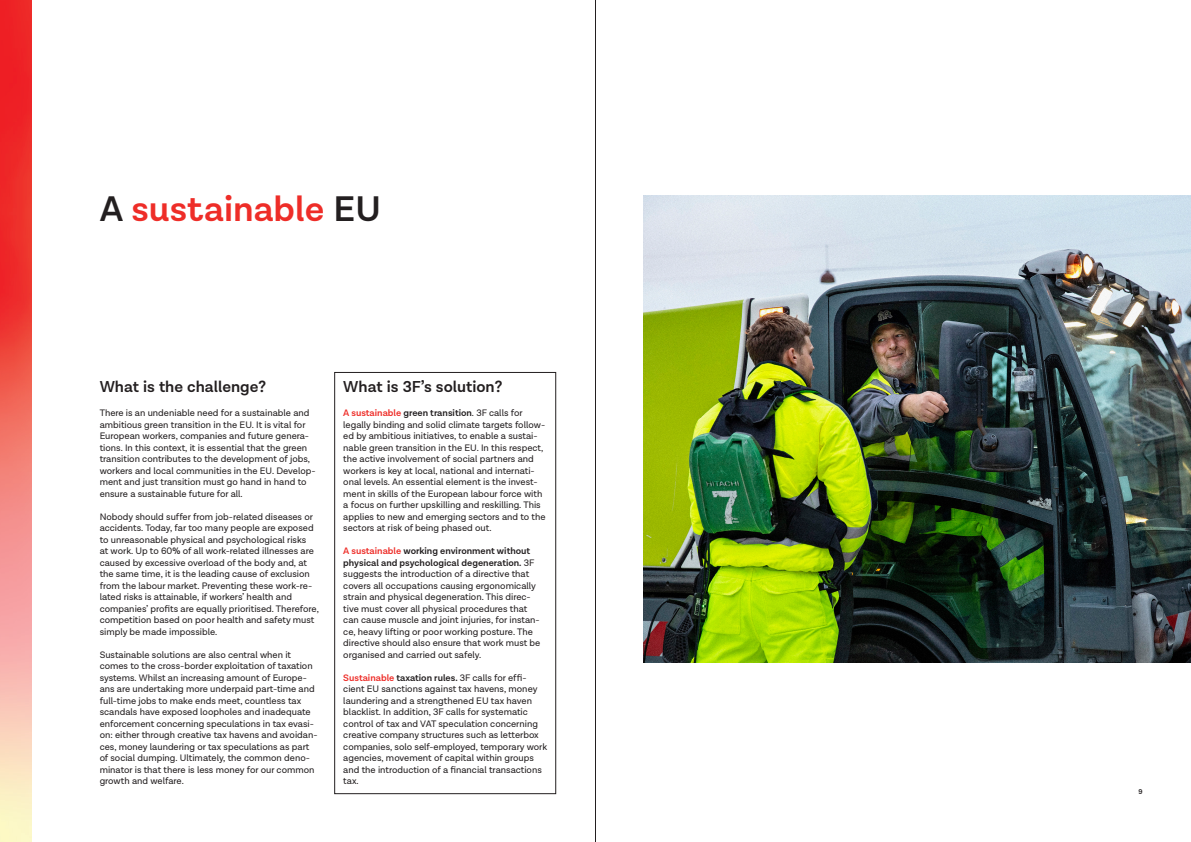
<style>
.page{position:relative;width:1191px;height:842px;background:#fff}
.page>*{position:absolute;margin:0;border:0;box-sizing:border-box;transform-origin:0 0}
.Overskrift_1___H1{font:600 36px "Lota Grotesque Alt 1";color:#ee2d28}
.Overskrift_4___H4{font:600 16px "Lota Grotesque";color:#231f20}
.Brødtekst___P{font:9.5px/11.5px "Lota Grotesque";color:#231f20}
.t1{font:600 7px "Lota Grotesque";color:#231f20}
.s1{color:#231f20}
.s2{font-weight:600;color:#ee2d28}
.s3{font-weight:600}
</style>
<div class="page">
<div style="left:334px;top:372px;width:222px;height:422px;border:1px solid #231f20"></div>
<img style="left:0;top:0;width:31px;height:842px">
<hr style="left:595px;top:0;width:1px;height:842px;background:#231f20">
<img style="left:644px;top:195px;width:547px;height:467px">
<h1 class="Overskrift_1___H1" style="left:100px;top:188px;width:283px"><span class="s1">A</span> sustainable <span class="s1">EU</span></h1>
<h4 class="Overskrift_4___H4" style="left:100px;top:378px;width:168px">What is the challenge?</h4>
<p class="Brødtekst___P" style="left:100px;top:407px;width:217px">There is an undeniable need for a sustainable and ambitious green transition in the EU. It is vital for European workers, companies and future genera&shy;tions. In this context, it is essential that the green transition contributes to the development of jobs, workers and local communities in the EU. Develop&shy;ment and just transition must go hand in hand to ensure a sustainable future for all.</p>
<p class="Brødtekst___P" style="left:100px;top:511px;width:221px">Nobody should suffer from job-related diseases or accidents. Today, far too many people are exposed to unreasonable physical and psychological risks<br>at work. Up to 60% of all work-related illnesses are caused by excessive overload of the body and, at the same time, it is the leading cause of exclusion from the labour market. Preventing these work-re&shy;lated risks is attainable, if workers’ health and companies’ profits are equally prioritised. Therefore, competition based on poor health and safety must simply be made impossible.</p>
<p class="Brødtekst___P" style="left:100px;top:649px;width:219px">Sustainable solutions are also central when it comes to the cross-border exploitation of taxation systems. Whilst an increasing amount of Europe&shy;ans are undertaking more underpaid part-time and full-time jobs to make ends meet, countless tax scandals have exposed loopholes and inadequate enforcement concerning speculations in tax evasi&shy;on: either through creative tax havens and avoidan&shy;ces, money laundering or tax speculations as part of social dumping. Ultimately, the common deno&shy;minator is that there is less money for our common growth and welfare.</p>
<h4 class="Overskrift_4___H4" style="left:343px;top:378px;width:160px">What is 3F’s solution?</h4>
<p class="Brødtekst___P" style="left:343px;top:407px;width:204px"><span class="s2">A sustainable</span> <span class="s3">green transition</span>. 3F calls for legally binding and solid climate targets follow&shy;ed by ambitious initiatives, to enable a sustai&shy;nable green transition in the EU. In this respect, the active involvement of social partners and workers is key at local, national and internati&shy;onal levels. An essential element is the invest&shy;ment in skills of the European labour force with a focus on further upskilling and reskilling. This applies to new and emerging sectors and to the sectors at risk of being phased out.</p>
<p class="Brødtekst___P" style="left:343px;top:545px;width:199px"><span class="s2">A sustainable</span> <span class="s3">working environment without physical and psychological degeneration.</span> 3F suggests the introduction of a directive that covers all occupations causing ergonomically strain and physical degeneration. This direc&shy;tive must cover all physical procedures that can cause muscle and joint injuries, for instan&shy;ce, heavy lifting or poor working posture. The directive should also ensure that work must be organised and carried out safely.</p>
<p class="Brødtekst___P" style="left:343px;top:672px;width:205px"><span class="s2">Sustainable</span> <span class="s3">taxation rules.</span> 3F calls for effi&shy;cient EU sanctions against tax havens, money laundering and a strengthened EU tax haven blacklist. In addition, 3F calls for systematic control of tax and VAT speculation concerning creative company structures such as letterbox companies, solo self-employed, temporary work agencies, movement of capital within groups and the introduction of a financial transactions tax.</p>
<p class="t1" style="left:1138px;top:787px;width:6px">9</p>
</div>
